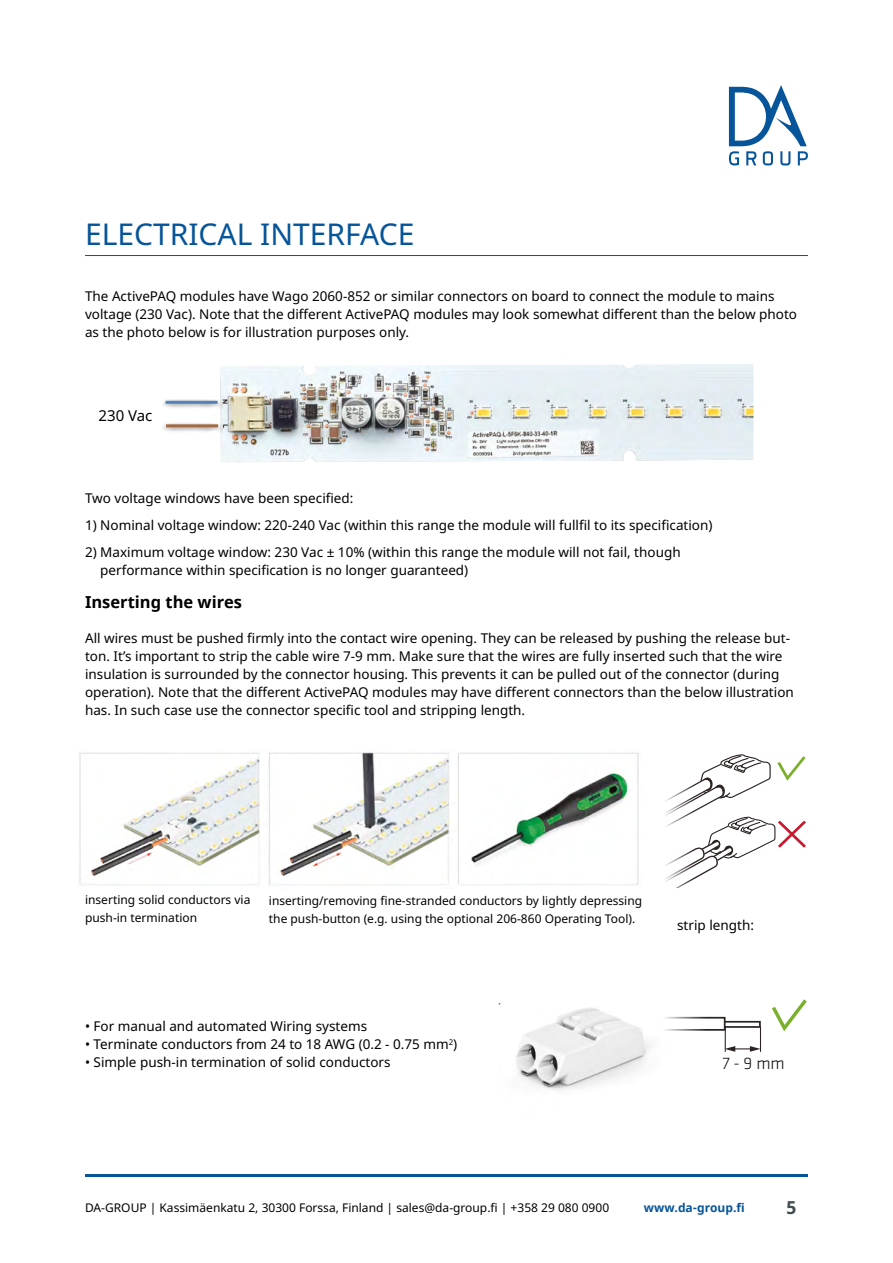
<style>
.page{position:relative;width:893px;height:1263px;background:#fff}
.page>*{position:absolute;margin:0;border:0;box-sizing:border-box;transform-origin:0 0}
.t1{font:30px "Noto Sans";color:#065499}
.t2{font:700 18px "Noto Sans";color:#414d4e}
.t3{font:300 17.25px "Klavika";color:#12100b}
.t4{font:700 16.5px "Noto Sans";color:#000}
.t5{font:15px "Noto Sans";color:#000}
.t6{font:13.5px/18px "Noto Sans";color:#000}
.t7{font:12px/18px "Noto Sans";color:#000}
.t8{font:700 12px "Noto Sans";color:#065499}
</style>
<div class="page">
<svg style="left:729px;top:85px;width:79px;height:80px"></svg>
<hr style="left:85px;top:1175px;width:723px;height:2px;background:#065499">
<img style="left:498px;top:1003px;width:151px;height:88px">
<img style="left:220px;top:364px;width:533px;height:98px">
<div style="left:162px;top:398px;width:60px;height:11px;background:#000;opacity:.45"></div>
<hr style="left:165px;top:401px;width:53px;height:3px;background:#5182bb">
<div style="left:163px;top:422px;width:60px;height:11px;background:#000;opacity:.45"></div>
<hr style="left:166px;top:424px;width:52px;height:3px;background:#a26942">
<svg style="left:665px;top:754px;width:141px;height:133px"></svg>
<svg style="left:772px;top:999px;width:35px;height:33px"></svg>
<svg style="left:649px;top:1016px;width:112px;height:36px"></svg>
<img style="left:79px;top:752px;width:560px;height:134px">
<hr style="left:85px;top:255px;width:723px;height:1px;background:#065499">
<h1 class="t1" style="left:85px;top:213px;width:331px">ELECTRICAL INTERFACE</h1>
<p class="t6" style="left:85px;top:287px;width:714px">The ActivePAQ modules have Wago 2060-852 or similar connectors on board to connect the module to mains voltage (230 Vac). Note that the different ActivePAQ modules may look somewhat different than the below photo as the photo below is for illustration purposes only.</p>
<p class="t5" style="left:99px;top:405px;width:55px">230 Vac</p>
<p class="t6" style="left:85px;top:490px;width:270px">Two voltage windows have been specified:</p>
<p class="t6" style="left:85px;top:517px;width:629px">1) Nominal voltage window: 220-240 Vac (within this range the module will fullfil to its specification)</p>
<p class="t6" style="left:100px;top:544px;width:582px;text-indent:-15px">2) Maximum voltage window: 230 Vac ± 10% (within this range the module will not fail, though performance within specification is no longer guaranteed)</p>
<p class="t4" style="left:85px;top:591px;width:158px">Inserting the wires</p>
<p class="t6" style="left:85px;top:629px;width:710px">All wires must be pushed firmly into the contact wire opening. They can be released by pushing the release but&shy;ton. It’s important to strip the cable wire 7-9 mm. Make sure that the wires are fully inserted such that the wire insulation is surrounded by the connector housing. This prevents it can be pulled out of the connector (during operation). Note that the different ActivePAQ modules may have different connectors than the below illustration has. In such case use the connector specific tool and stripping length.</p>
<p class="t7" style="left:85px;top:891px;width:167px">inserting solid conductors via push-in termination</p>
<p class="t7" style="left:269px;top:892px;width:375px">inserting/removing fine-stranded conductors by lightly depressing the push-button (e.g. using the optional 206-860 Operating Tool).</p>
<p class="t6" style="left:85px;top:1018px;width:284px">• For manual and automated Wiring systems</p>
<p class="t6" style="left:85px;top:1036px;width:374px">• Terminate conductors from 24 to 18 AWG (0.2 - 0.75 mm<sup>2</sup>)</p>
<p class="t6" style="left:85px;top:1054px;width:307px">• Simple push-in termination of solid conductors</p>
<p class="t6" style="left:677px;top:916px;width:78px">strip length:</p>
<p class="t3" style="left:722px;top:1054px;width:64px">7 - 9 mm</p>
<p class="t7" style="left:85px;top:1199px;width:526px">DA-GROUP | Kassimäenkatu 2, 30300 Forssa, Finland | sales@da-group.fi | +358 29 080 0900</p>
<p class="t8" style="left:644px;top:1199px;width:103px">www.da-group.fi</p>
<h2 class="t2" style="left:786px;top:1195px;width:11px">5</h2>
</div>
